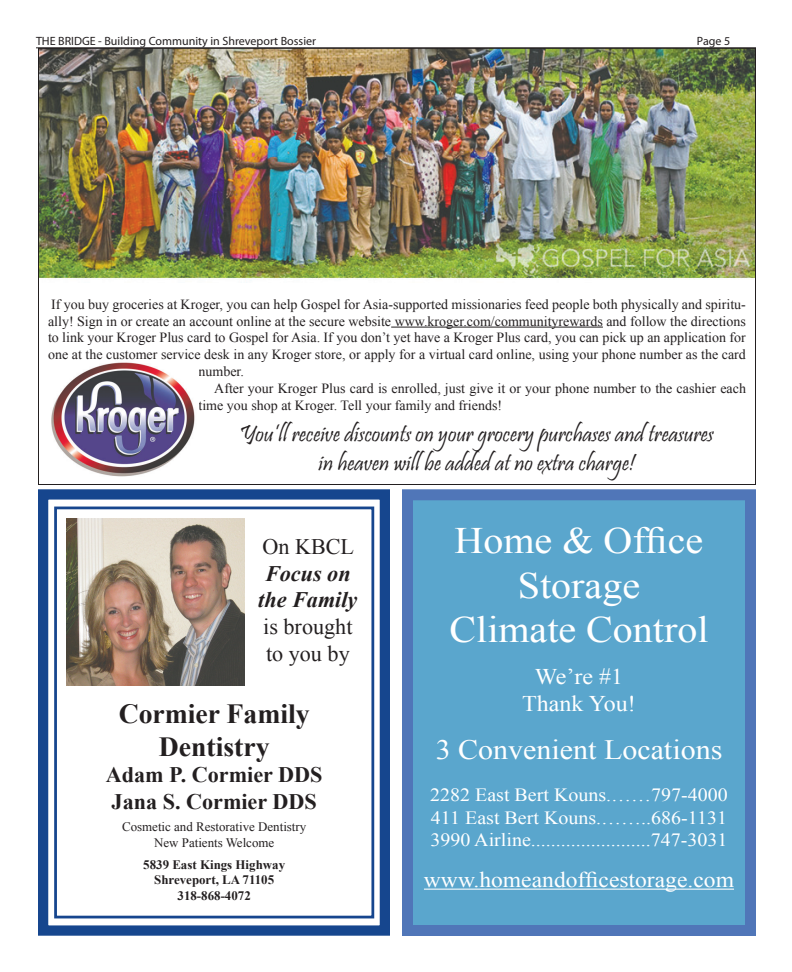
<style>
.page{position:relative;width:792px;height:972px;background:#fff}
.page>*{position:absolute;margin:0;border:0;box-sizing:border-box;transform-origin:0 0}
.t1{font:37.3px/44.8px "Times New Roman";color:#fff;text-align:center;scale:1.07 1}
.t2{font:28px "Times New Roman";color:#fff;scale:1.07 1}
.t3{font:700 27.7px/33.2px "Times New Roman";color:#231f20;text-align:center}
.t4{font:24px/28.8px "Pristina";color:#231f20;text-align:center}
.t5{font:22.4px/26.9px "Times New Roman";color:#fff;text-align:center;scale:1.07 1}
.t6{font:700 22.2px/26.6px "Times New Roman";color:#231f20}
.t7{font:22.2px/26.6px "Times New Roman";color:#231f20}
.t8{font:italic 700 22.2px/26.6px "Times New Roman";color:#231f20;text-align:center}
.t9{font:22px "Times New Roman";color:#fff;scale:1.07 1}
.t10{font:18.7px/22.4px "Times New Roman";color:#fff;text-align:justify;scale:1.07 1}
.t11{font:14px "Times New Roman";color:#231f20}
.t12{font:700 12.9px/15.5px "Times New Roman";color:#231f20;text-align:center}
.t13{font:12.9px/15.5px "Times New Roman";color:#231f20;text-align:center}
.t14{font:12px "Myriad Pro";color:#231f20}
</style>
<div class="page">
<div style="left:38px;top:489px;width:352px;height:447px;border:10px solid #16468e"></div>
<div style="left:54px;top:507px;width:320px;height:411px;border:3px solid #16468e"></div>
<img style="left:66px;top:518px;width:178px;height:168px">
<div style="left:408px;top:495px;width:342px;height:435px;background:#5aa6cd"></div>
<hr style="left:424px;top:889px;width:310px;height:1px;background:#fff">
<div style="left:402px;top:489px;width:354px;height:447px;border:11px solid #5076b8"></div>
<hr style="left:36px;top:47px;width:720px;height:1px;background:#231f20">
<img style="left:40px;top:50px;width:714px;height:230px">
<hr style="left:391px;top:327px;width:212px;height:1px;background:#231f20">
<img style="left:51px;top:362px;width:144px;height:115px">
<p class="t14" style="left:36px;top:34px;width:282px">THE BRIDGE - Building Community in Shreveport Bossier</p>
<p class="t14" style="left:697px;top:34px;width:35px">Page 5</p>
<p class="t11" style="left:51px;top:295px;width:696px">If you buy groceries at Kroger, you can help Gospel for Asia-supported missionaries feed people both physically and spiritu-</p>
<p class="t11" style="left:48px;top:311px;width:699px">ally! Sign in or create an account online at the secure website www.kroger.com/communityrewards and follow the directions</p>
<p class="t11" style="left:48px;top:328px;width:699px">to link your Kroger Plus card to Gospel for Asia. If you don’t yet have a Kroger Plus card, you can pick up an application for</p>
<p class="t11" style="left:48px;top:345px;width:699px">one at the customer service desk in any Kroger store, or apply for a virtual card online, using your phone number as the card</p>
<p class="t11" style="left:199px;top:362px;width:47px">number.</p>
<p class="t11" style="left:214px;top:379px;width:533px">After your Kroger Plus card is enrolled, just give it or your phone number to the cashier each</p>
<p class="t11" style="left:199px;top:395px;width:305px">time you shop at Kroger. Tell your family and friends!</p>
<h3 class="t4" style="left:240px;top:421px;width:476px">You’ll receive discounts on your grocery purchases and treasures in heaven will be added at no extra charge!</h3>
<h3 class="t7" style="left:262px;top:533px;width:93px">On KBCL</h3>
<h3 class="t8" style="left:258px;top:559px;width:101px">Focus on the Family</h3>
<h3 class="t7" style="left:263px;top:613px;width:91px">is brought to you by</h3>
<h3 class="t3" style="left:119px;top:696px;width:193px">Cormier Family<br>Dentistry</h3>
<h3 class="t6" style="left:106px;top:761px;width:218px">Adam P. Cormier DDS<br>Jana S. Cormier DDS</h3>
<p class="t13" style="left:122px;top:819px;width:186px">Cosmetic and Restorative Dentistry<br>New Patients Welcome</p>
<p class="t12" style="left:143px;top:856px;width:143px">5839 East Kings Highway<br>Shreveport, LA 71105<br>318-868-4072</p>
<h1 class="t1" style="left:450px;top:517px;width:243px">Home &amp; Office<br>Storage<br>Climate Control</h1>
<h3 class="t5" style="left:522px;top:662px;width:107px">We’re #1<br>Thank You!</h3>
<h2 class="t2" style="left:436px;top:730px;width:269px">3 Convenient Locations</h2>
<h3 class="t10" style="left:430px;top:783px;width:280px">2282 East Bert Kouns.……797-4000<br>411 East Bert Kouns.……..686-1131<br>3990 Airline........................747-3031</h3>
<h3 class="t9" style="left:424px;top:865px;width:291px">www.homeandofficestorage.com</h3>
</div>
